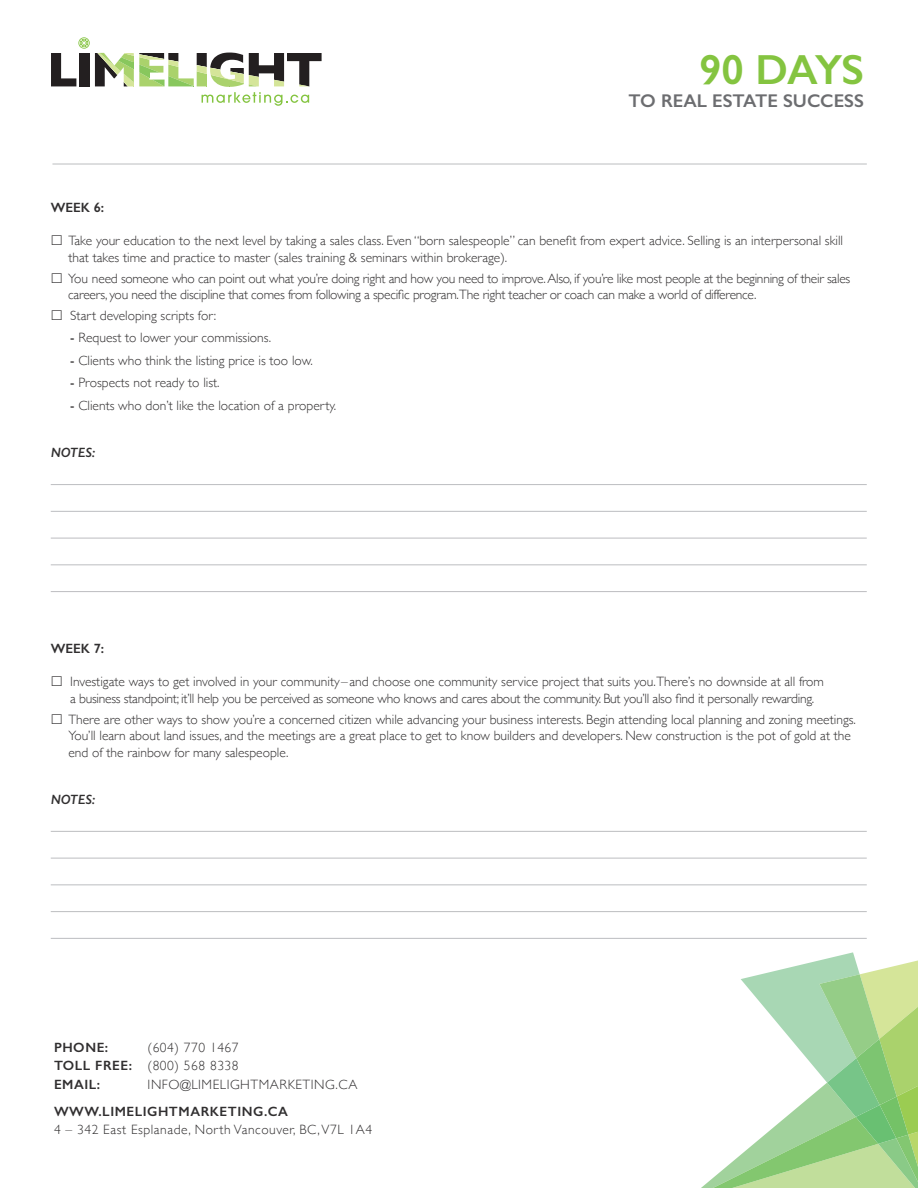
<style>
.page{position:relative;width:918px;height:1188px;background:#fff}
.page>*{position:absolute;margin:0;border:0;box-sizing:border-box;transform-origin:0 0}
.t1{font:600 42.3px "Gill Sans";letter-spacing:-.025em;color:#84c440}
.t2{font:600 18.45px "Gill Sans";color:#6c6d70}
.t3{font:300 13.5px/16.5px "Gill Sans";color:#312f30}
.t4{font:300 13.5px/16.5px "Gill Sans";letter-spacing:-.02em;color:#312f30}
.t5{font:300 13.5px/18px "Gill Sans";letter-spacing:.04em;color:#312f30;text-align:right}
.t6{font:600 13.5px "Gill Sans";letter-spacing:.04em;color:#312f30}
.t7{font:italic 600 13.5px "Gill Sans";color:#312f30}
.s1{font-weight:400}
.s2{font-weight:600}
</style>
<div class="page">
<svg style="left:701px;top:952px;width:217px;height:236px"></svg>
<svg style="left:51px;top:37px;width:271px;height:69px"></svg>
<hr style="left:51px;top:484px;width:816px;height:1px;background:#bcbdc0">
<hr style="left:51px;top:511px;width:816px;height:1px;background:#bcbdc0">
<hr style="left:51px;top:538px;width:816px;height:1px;background:#bcbdc0">
<hr style="left:51px;top:564px;width:816px;height:1px;background:#bcbdc0">
<hr style="left:51px;top:591px;width:816px;height:1px;background:#bcbdc0">
<hr style="left:51px;top:831px;width:816px;height:1px;background:#bcbdc0">
<hr style="left:51px;top:858px;width:816px;height:1px;background:#bcbdc0">
<hr style="left:51px;top:884px;width:816px;height:1px;background:#bcbdc0">
<hr style="left:51px;top:911px;width:816px;height:1px;background:#bcbdc0">
<hr style="left:51px;top:938px;width:816px;height:1px;background:#bcbdc0">
<hr style="left:52px;top:164px;width:815px;height:1px;background:#bcbdc0">
<h1 class="t1" style="left:699px;top:44px;width:166px">90 DAYS</h1>
<h2 class="t2" style="left:629px;top:90px;width:237px">TO REAL ESTATE SUCCESS</h2>
<p class="t6" style="left:51px;top:200px;width:55px">WEEK 6:</p>
<p class="t3" style="left:68px;top:232px;width:776px">Take your education to the next level by taking a sales class. Even “born salespeople” can benefit from expert advice. Selling is an interpersonal skill that takes time and practice to master (sales training &amp; seminars within brokerage).</p>
<p class="t4" style="left:68px;top:269px;width:784px">You need someone who can point out what you’re doing right and how you need to improve. Also, if you’re like most people at the beginning of their sales careers, you need the discipline that comes from following a specific program.The right teacher or coach can make a world of difference.</p>
<p class="t3" style="left:70px;top:307px;width:148px">Start developing scripts for:</p>
<p class="t3" style="left:70px;top:329px;width:202px"><span class="s1">-</span> Request to lower your commissions.</p>
<p class="t3" style="left:70px;top:352px;width:244px"><span class="s1">-</span> Clients who think the listing price is too low.</p>
<p class="t3" style="left:70px;top:374px;width:151px"><span class="s1">-</span> Prospects not ready to list.</p>
<p class="t3" style="left:70px;top:397px;width:267px"><span class="s1">-</span> Clients who don’t like the location of a property.</p>
<p class="t7" style="left:51px;top:445px;width:46px">NOTES:</p>
<p class="t6" style="left:51px;top:641px;width:55px">WEEK 7:</p>
<p class="t4" style="left:70px;top:673px;width:755px">Investigate ways to get involved in your community–and choose one community service project that suits you.There’s no downside at all from a business standpoint; it’ll help you be perceived as someone who knows and cares about the community. But you’ll also find it personally rewarding.</p>
<p class="t3" style="left:68px;top:710px;width:789px">There are other ways to show you’re a concerned citizen while advancing your business interests. Begin attending local planning and zoning meetings.<br>You’ll learn about land issues, and the meetings are a great place to get to know builders and developers. New construction is the pot of gold at the end of the rainbow for many salespeople.</p>
<p class="t7" style="left:51px;top:792px;width:46px">NOTES:</p>
<p class="t5" style="left:54px;top:1037px;width:186px">(604) 770 1467<br><span class="s2">TOLL FREE:</span> (800) 568 8338</p>
<p class="t6" style="left:54px;top:1076px;width:48px">EMAIL:</p>
<p class="t5" style="left:148px;top:1075px;width:211px">INFO@LIMELIGHTMARKETING.CA</p>
<p class="t6" style="left:54px;top:1104px;width:236px">WWW.LIMELIGHTMARKETING.CA</p>
<p class="t5" style="left:54px;top:1120px;width:320px">4 – 342 East Esplanade, North Vancouver, BC, V7L 1A4</p>
<p class="t6" style="left:54px;top:1039px;width:56px">PHONE:</p>
</div>
